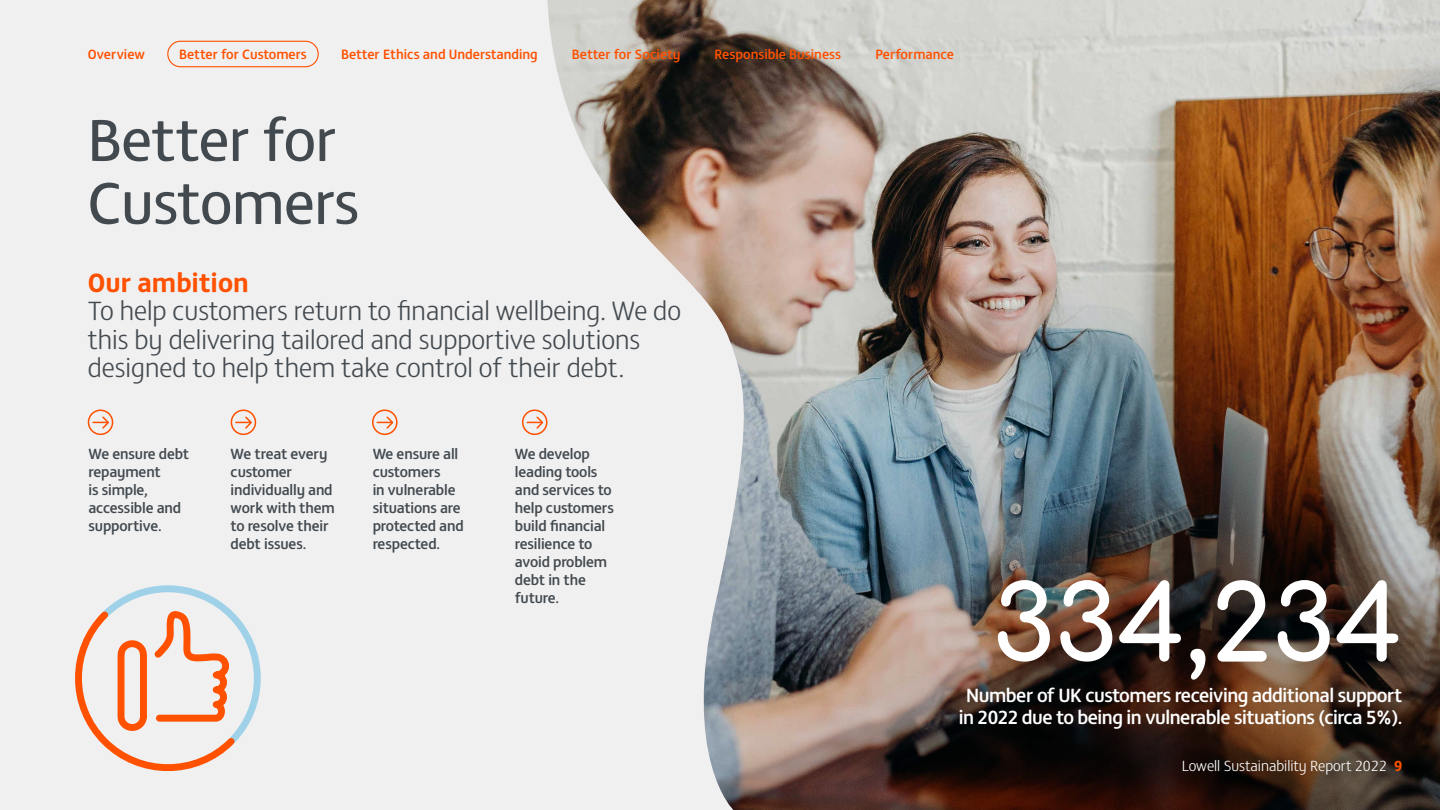
<style>
.page{position:relative;width:1440px;height:810px;background:#fff}
.page>*{position:absolute;margin:0;border:0;box-sizing:border-box;transform-origin:0 0}
.t1{font:104.25px "Comfortaa";color:#fff}
.t2{font:60px/63px "FS Matthew";color:#434a4f}
.t3{font:300 27px/28.5px "FS Matthew";color:#434a4f}
.t4{font:700 27px "FS Matthew";color:#ff5100}
.t5{font:500 19.5px/22.5px "FS Matthew";letter-spacing:-.025em;color:#fff;text-align:center}
.t6{font:500 15px/18px "FS Matthew";letter-spacing:-.01em;color:#434a4f}
.t7{font:300 15px "FS Matthew";color:#fff}
.t8{font:500 13.73px "FS Matthew";color:#ff5100}
.s1{font-weight:700;color:#ff5100}
</style>
<div class="page">
<div style="left:0;top:0;width:862px;height:810px;background:#f0f0f1"></div>
<img style="left:548px;top:0;width:892px;height:810px">
<div style="left:88px;top:410px;width:25px;height:25px;border:2px solid #ff5100;border-radius:50%"></div>
<svg style="left:93px;top:415px;width:17px;height:15px"></svg>
<div style="left:231px;top:410px;width:25px;height:25px;border:2px solid #ff5100;border-radius:50%"></div>
<svg style="left:236px;top:415px;width:17px;height:15px"></svg>
<div style="left:372px;top:410px;width:26px;height:25px;border:2px solid #ff5100;border-radius:50%"></div>
<svg style="left:377px;top:415px;width:18px;height:15px"></svg>
<div style="left:522px;top:410px;width:25px;height:25px;border:2px solid #ff5100;border-radius:50%"></div>
<svg style="left:527px;top:415px;width:18px;height:15px"></svg>
<div style="left:1167px;top:745px;width:251px;height:44px;background:#000;opacity:.75"></div>
<svg style="left:75px;top:585px;width:186px;height:186px"></svg>
<div style="left:167px;top:41px;width:152px;height:26px;border:1px solid #ff5100;border-radius:13px"></div>
<p class="t8" style="left:88px;top:43px;width:59px">Overview</p>
<p class="t8" style="left:179px;top:43px;width:129px">Better for Customers</p>
<p class="t8" style="left:341px;top:43px;width:198px">Better Ethics and Understanding</p>
<p class="t8" style="left:572px;top:43px;width:110px">Better for Society</p>
<p class="t8" style="left:714px;top:43px;width:128px">Responsible Business</p>
<p class="t8" style="left:875px;top:43px;width:80px">Performance</p>
<h2 class="t2" style="left:88px;top:104px;width:273px">Better for<br>Customers</h2>
<h3 class="t4" style="left:88px;top:261px;width:163px">Our ambition</h3>
<h3 class="t3" style="left:88px;top:295px;width:595px">To help customers return to financial wellbeing. We do this by delivering tailored and supportive solutions designed to help them take control of their debt.</h3>
<p class="t6" style="left:88px;top:443px;width:102px">We ensure debt repayment<br>is simple, accessible and supportive.</p>
<p class="t6" style="left:231px;top:443px;width:106px">We treat every customer individually and work with them to resolve their debt issues.</p>
<p class="t6" style="left:373px;top:443px;width:93px">We ensure all customers<br>in vulnerable situations are protected and respected.</p>
<p class="t6" style="left:515px;top:443px;width:101px">We develop leading tools and services to help customers build financial resilience to avoid problem debt in the future.</p>
<h1 class="t1" style="left:992px;top:530px;width:412px">334,234</h1>
<h3 class="t5" style="left:959px;top:682px;width:445px">Number of UK customers receiving additional support in 2022 due to being in vulnerable situations (circa 5%).</h3>
<p class="t7" style="left:1182px;top:755px;width:222px">Lowell Sustainability Report 2022 <span class="s1">9</span></p>
</div>
